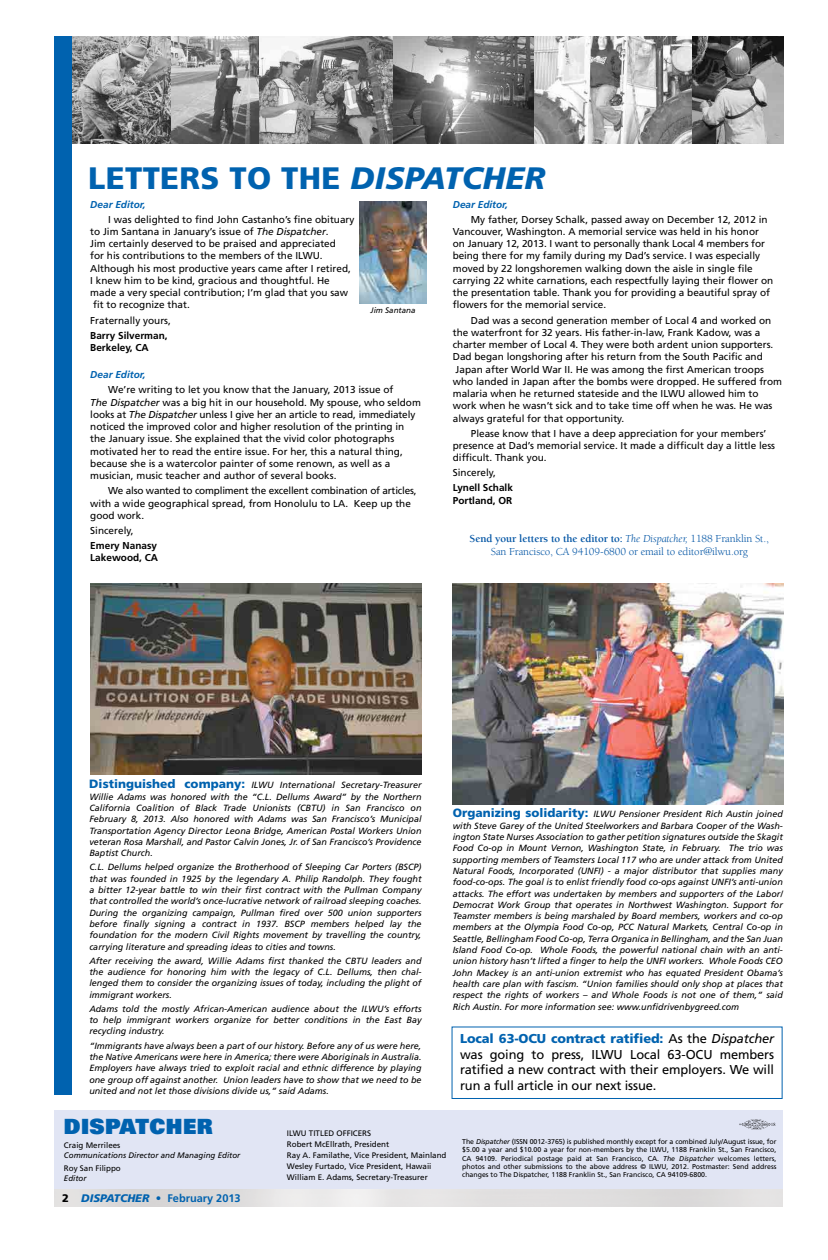
<style>
.page{position:relative;width:828px;height:1260px;background:#fff}
.page>*{position:absolute;margin:0;border:0;box-sizing:border-box;transform-origin:0 0}
.t1{font:900 31px "Frutiger";letter-spacing:.01em;color:#0062af}
.t2{font:900 21px "Univers";letter-spacing:.02em;color:#0062af}
.t3{font:12.9px/15.4px "Frutiger";letter-spacing:-.01em;color:#000;text-align:justify}
.t4{font:11px/13.2px "Berkeley";letter-spacing:-.01em;color:#0054a4;text-align:center}
.t5{font:700 11px "Frutiger";color:#0062af}
.t6{font:10px/12.2px "Frutiger";color:#000}
.t7{font:10px/12.2px "Frutiger";letter-spacing:-.02em;color:#000}
.t8{font:700 10px/12.2px "Frutiger";color:#000}
.t9{font:italic 700 10px "Frutiger";color:#0062af}
.t10{font:italic 9px/11.3px "Frutiger";color:#000;text-align:justify}
.t11{font:8px/10.9px "Frutiger";color:#000}
.t12{font:italic 8px "Frutiger";color:#000}
.t13{font:7px/8.4px "Frutiger";color:#000;text-align:justify}
.s1{font-style:italic}
.s2{font-weight:700}
.s3{font-weight:900;font-style:normal;font-size:12px;color:#0062af}
.s4{font-weight:900;color:#0062af}
.s5{font-weight:900;color:#000}
.s6{font-weight:900;font-style:italic}
</style>
<div class="page">
<div style="left:452px;top:1026px;width:331px;height:73px;border:1px solid #0062af"></div>
<div style="left:54px;top:1111px;width:729px;height:82px;background:#e1e5f4"></div>
<img style="left:54px;top:1189px;width:729px;height:18px">
<img style="left:72px;top:36px;width:187px;height:108px">
<img style="left:259px;top:36px;width:134px;height:108px">
<img style="left:393px;top:36px;width:390px;height:108px">
<div style="left:54px;top:36px;width:18px;height:1059px;background:#0062af"></div>
<svg style="left:739px;top:1119px;width:36px;height:11px"></svg>
<img style="left:360px;top:201px;width:66px;height:103px">
<img style="left:90px;top:583px;width:332px;height:192px">
<img style="left:453px;top:583px;width:330px;height:221px">
<h1 class="t1" style="left:88px;top:160px;width:458px">LETTERS TO THE <span class="s1">DISPATCHER</span></h1>
<p class="t9" style="left:90px;top:198px;width:57px">Dear Editor,</p>
<p class="t6" style="left:90px;top:213px;width:266px;text-indent:18px">I was delighted to find John Castanho’s fine obituary to Jim Santana in January’s issue of <span class="s1">The Dispatcher</span>.<br>Jim certainly deserved to be praised and appreciated<br>for his contributions to the members of the ILWU .<br>Although his most productive years came after I retired, I knew him to be kind, gracious and thoughtful. He made a very special contribution; I’m glad that you saw fit to recognize that.</p>
<p class="t6" style="left:90px;top:314px;width:82px">Fraternally yours,</p>
<p class="t8" style="left:90px;top:329px;width:79px">Barry Silverman,<br>Berkeley, CA</p>
<p class="t9" style="left:90px;top:369px;width:57px">Dear Editor,</p>
<p class="t6" style="left:90px;top:384px;width:332px;text-indent:18px">We’re writing to let you know that the January, 2013 issue of<br><span class="s1">The Dispatcher</span> was a big hit in our household. My spouse, who seldom looks at <span class="s1">The Dispatcher</span> unless I give her an article to read, immediately noticed the improved color and higher resolution of the printing in the January issue. She explained that the vivid color photographs motivated her to read the entire issue. For her, this a natural thing, because she is a watercolor painter of some renown, as well as a musician, music teacher and author of several books.</p>
<p class="t7" style="left:90px;top:485px;width:328px;text-indent:18px">We also wanted to compliment the excellent combination of articles, with a wide geographical spread, from Honolulu to LA. Keep up the good work.</p>
<p class="t6" style="left:90px;top:524px;width:45px">Sincerely,</p>
<p class="t8" style="left:90px;top:539px;width:69px">Emery Nanasy<br>Lakewood, CA</p>
<p class="t12" style="left:371px;top:306px;width:46px">Jim Santana</p>
<p class="t9" style="left:453px;top:198px;width:57px">Dear Editor,</p>
<p class="t6" style="left:453px;top:213px;width:322px;text-indent:18px">My father, Dorsey Schalk, passed away on December 12, 2012 in Vancouver, Washington. A memorial service was held in his honor on January 12, 2013. I want to personally thank Local 4 members for being there for my family during my Dad’s service. I was especially moved by 22 longshoremen walking down the aisle in single file carrying 22 white carnations, each respectfully laying their flower on the presentation table. Thank you for providing a beautiful spray of flowers for the memorial service.</p>
<p class="t6" style="left:453px;top:314px;width:331px;text-indent:18px">Dad was a second generation member of Local 4 and worked on the waterfront for 32 years. His father-in-law, Frank Kadow, was a charter member of Local 4. They were both ardent union supporters.<br>Dad began longshoring after his return from the South Pacific and Japan after World War II. He was among the first American troops who landed in Japan after the bombs were dropped. He suffered from malaria when he returned stateside and the ILWU allowed him to work when he wasn’t sick and to take time off when he was. He was always grateful for that opportunity.</p>
<p class="t6" style="left:453px;top:427px;width:324px;text-indent:18px">Please know that I have a deep appreciation for your members’ presence at Dad’s memorial service. It made a difficult day a little less difficult. Thank you.</p>
<p class="t6" style="left:453px;top:467px;width:45px">Sincerely,</p>
<p class="t8" style="left:453px;top:482px;width:62px">Lynell Schalk<br>Portland, OR</p>
<p class="t4" style="left:470px;top:532px;width:301px"><span class="s2">Send your letters to the editor to:</span> <span class="s1">The Dispatcher,</span> 1188 Franklin St.,<br>San Francisco, CA 94109-6800 or email to editor@ilwu.org</p>
<p class="t10" style="left:89px;top:780px;width:334px"><span class="s3">Distinguished company:</span> ILWU International Secretary-Treasurer Willie Adams was honored with the “C.L. Dellums Award” by the Northern California Coalition of Black Trade Unionists (CBTU) in San Francisco on February 8, 2013. Also honored with Adams was San Francisco’s Municipal Transportation Agency Director Leona Bridge, American Postal Workers Union veteran Rosa Marshall, and Pastor Calvin Jones, Jr. of San Francisco’s Providence Baptist Church.</p>
<p class="t10" style="left:89px;top:862px;width:334px">C.L. Dellums helped organize the Brotherhood of Sleeping Car Porters (BSCP) that was founded in 1925 by the legendary A. Philip Randolph. They fought a bitter 12-year battle to win their first contract with the Pullman Company that controlled the world’s once-lucrative network of railroad sleeping coaches.<br>During the organizing campaign, Pullman fired over 500 union supporters before finally signing a contract in 1937. BSCP members helped lay the foundation for the modern Civil Rights movement by travelling the country, carrying literature and spreading ideas to cities and towns.</p>
<p class="t10" style="left:89px;top:955px;width:334px">After receiving the award, Willie Adams first thanked the CBTU leaders and the audience for honoring him with the legacy of C.L. Dellums, then chal&shy;lenged them to consider the organizing issues of today, including the plight of immigrant workers.</p>
<p class="t10" style="left:89px;top:1003px;width:334px">Adams told the mostly African-American audience about the ILWU’s efforts to help immigrant workers organize for better conditions in the East Bay recycling industry.</p>
<p class="t10" style="left:89px;top:1040px;width:334px">“Immigrants have always been a part of our history. Before any of us were here, the Native Americans were here in America; there were Aboriginals in Australia.<br>Employers have always tried to exploit racial and ethnic difference by playing one group off against another. Union leaders have to show that we need to be united and not let those divisions divide us,” said Adams.</p>
<h3 class="t3" style="left:460px;top:1031px;width:316px"><span class="s4">Local 63-OCU contract ratified:</span> As the <span class="s1">Dispatcher </span>was going to press, ILWU Local 63-OCU members ratified a new contract with their employers. We will run a full article in our next issue.</h3>
<p class="t10" style="left:453px;top:809px;width:332px"><span class="s3">Organizing solidarity:</span> ILWU Pensioner President Rich Austin joined with Steve Garey of the United Steelworkers and Barbara Cooper of the Wash&shy;ington State Nurses Association to gather petition signatures outside the Skagit Food Co-op in Mount Vernon, Washington State, in February. The trio was supporting members of Teamsters Local 117 who are under attack from United Natural Foods, Incorporated (UNFI) - a major distributor that supplies many food-co-ops. The goal is to enlist friendly food co-ops against UNFI’s anti-union attacks. The effort was undertaken by members and supporters of the Labor/ Democrat Work Group that operates in Northwest Washington. Support for Teamster members is being marshaled by Board members, workers and co-op members at the Olympia Food Co-op, PCC Natural Markets, Central Co-op in Seattle, Bellingham Food Co-op, Terra Organica in Bellingham, and the San Juan Island Food Co-op. Whole Foods, the powerful national chain with an anti&shy;union history hasn’t lifted a finger to help the UNFI workers. Whole Foods CEO John Mackey is an anti-union extremist who has equated President Obama’s health care plan with fascism. “Union families should only shop at places that respect the rights of workers – and Whole Foods is not one of them,” said Rich Austin. For more information see: www.unfidrivenbygreed.com</p>
<h2 class="t2" style="left:64px;top:1113px;width:150px">DISPATCHER</h2>
<p class="t11" style="left:64px;top:1140px;width:58px">Craig Merrilees</p>
<p class="t12" style="left:64px;top:1150px;width:178px">Communications Director and Managing Editor</p>
<p class="t11" style="left:64px;top:1162px;width:58px">Roy San Filippo</p>
<p class="t12" style="left:64px;top:1173px;width:24px">Editor</p>
<p class="t5" style="left:62px;top:1192px;width:180px"><span class="s5">2</span> <span class="s6">DISPATCHER</span> • February 2013</p>
<p class="t11" style="left:287px;top:1128px;width:161px">ILWU TITLED OFFICERS<br>Robert McE llrath, President<br>Ray A. Familathe, Vice President, Mainland Wesley Furtado, Vice President, Hawaii William E . Adams, Secretary-Treasurer</p>
<p class="t13" style="left:462px;top:1137px;width:316px">The <span class="s1">Dispatcher</span> (ISSN 0012-3765) is published monthly except for a combined July/August issue, for $5.00 a year and $10.00 a year for non-members by the ILWU, 1188 Franklin St., San Francisco, CA 94109. Periodical postage paid at San Francisco, CA. <span class="s1">The Dispatcher</span> welcomes letters, photos and other submissions to the above address © ILWU, 2012. Postmaster: Send address changes to The Dispatcher, 1188 Franklin St., San Francisco, CA 94109-6800.</p>
</div>
